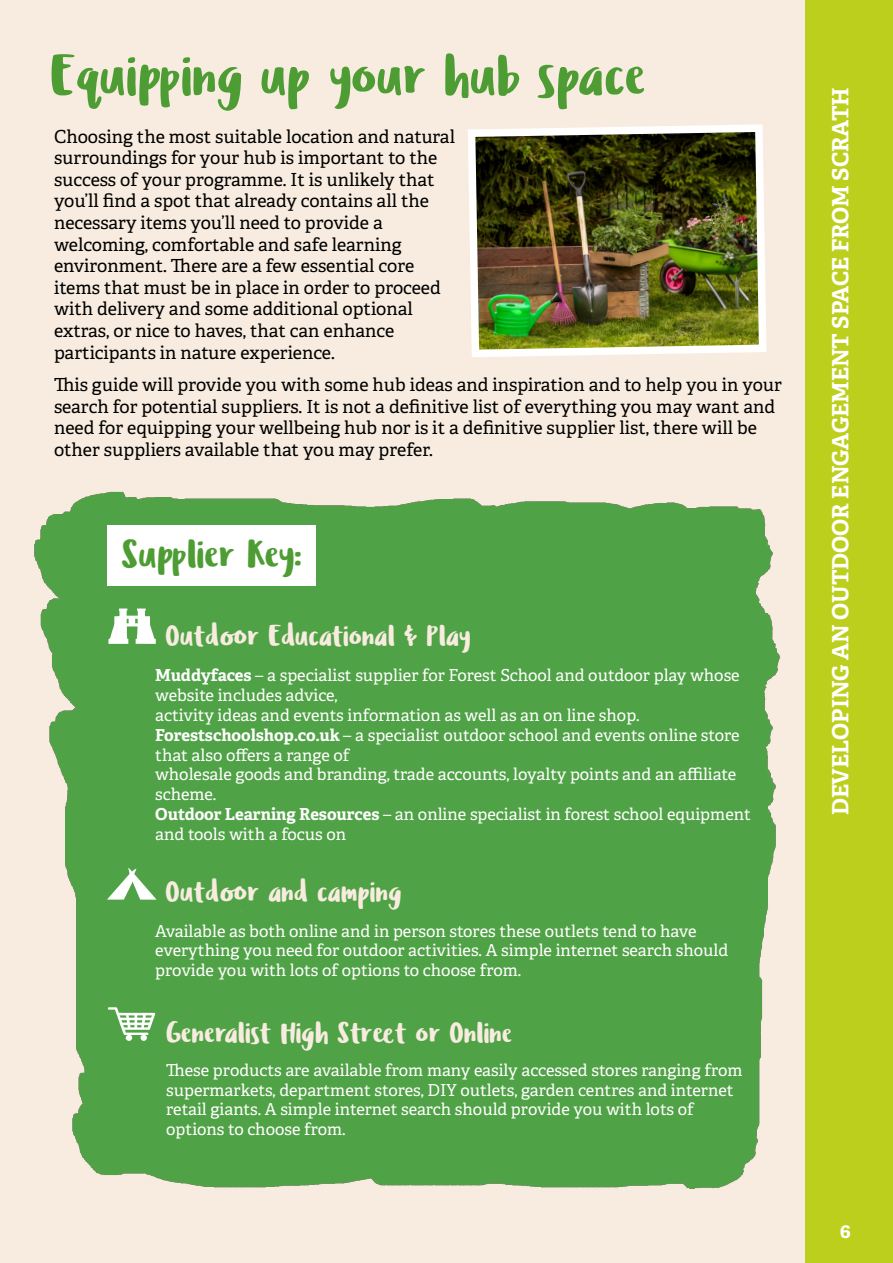
<style>
.page{position:relative;width:893px;height:1263px;background:#fff}
.page>*{position:absolute;margin:0;border:0;box-sizing:border-box;transform-origin:0 0}
.t1{font:58.5px "Ludicrous";color:#4e9d34}
.t2{font:40.5px "Ludicrous";color:#4e9d34}
.t3{font:30px "Ludicrous";color:#f7ecdf}
.t4{font:700 22.5px "Adelle";color:#fff}
.t5{font:700 19.5px "Adelle";color:#fff}
.t6{font:18px/21.6px "Adelle";color:#000}
.t7{font:16.5px/19.8px "Adelle";color:#fff}
.s1{font-weight:700}
.s2{font-size:28.5px}
</style>
<div class="page">
<div style="left:0;top:0;width:815px;height:1263px;background:#f7ecdf"></div>
<div style="left:888px;top:0;width:5px;height:1263px;background:#bccf1c"></div>
<div style="left:805px;top:0;width:84px;height:1263px;background:#bccf1c"></div>
<img style="left:34px;top:491px;width:746px;height:698px">
<img style="left:468px;top:124px;width:299px;height:233px">
<div style="left:107px;top:525px;width:209px;height:60px;background:#fff"></div>
<svg style="left:108px;top:608px;width:48px;height:36px"></svg>
<svg style="left:107px;top:868px;width:49px;height:32px"></svg>
<svg style="left:108px;top:1007px;width:47px;height:35px"></svg>
<h1 class="t1" style="left:51px;top:35px;width:597px">Equipping up your hub space</h1>
<p class="t6" style="left:54px;top:126px;width:403px">Choosing the most suitable location and natural surroundings for your hub is important to the success of your programme. It is unlikely that you’ll find a spot that already contains all the necessary items you’ll need to provide a welcoming, comfortable and safe learning environment. There are a few essential core items that must be in place in order to proceed with delivery and some additional optional extras, or nice to haves, that can enhance participants in nature experience.</p>
<p class="t6" style="left:54px;top:374px;width:729px">This guide will provide you with some hub ideas and inspiration and to help you in your search for potential suppliers. It is not a definitive list of everything you may want and need for equipping your wellbeing hub nor is it a definitive supplier list, there will be other suppliers available that you may prefer.</p>
<h2 class="t2" style="left:122px;top:526px;width:182px">Supplier Key:</h2>
<h3 class="t3" style="left:166px;top:615px;width:306px">Outdoor Educational &amp; Play</h3>
<p class="t7" style="left:155px;top:666px;width:597px"><span class="s1">Muddyfaces</span> – a specialist supplier for Forest School and outdoor play whose website includes advice,<br>activity ideas and events information as well as an on line shop.<br><span class="s1">Forestschoolshop.co.uk</span> – a specialist outdoor school and events online store that also offers a range of<br>wholesale goods and branding, trade accounts, loyalty points and an affiliate scheme.<br><span class="s1">Outdoor Learning Resources</span> – an online specialist in forest school equipment and tools with a focus on</p>
<h3 class="t3" style="left:166px;top:871px;width:238px">Outdoor and camping</h3>
<p class="t7" style="left:155px;top:921px;width:574px">Available as both online and in person stores these outlets tend to have everything you need for outdoor activities. A simple internet search should provide you with lots of options to choose from.</p>
<h3 class="t3" style="left:166px;top:1012px;width:348px">Generalist High Street or Onlin<span class="s2">e</span></h3>
<p class="t7" style="left:166px;top:1060px;width:578px">These products are available from many easily accessed stores ranging from supermarkets, department stores, DIY outlets, garden centres and internet retail giants. A simple internet search should provide you with lots of options to choose from.</p>
<h3 class="t4" style="left:826px;top:815px;width:729px;rotate:-90deg">DEVELOPING AN OUTDOOR ENGAGEMENT SPACE FROM SCRATH</h3>
<p class="t5" style="left:840px;top:1219px;width:13px">6</p>
</div>
